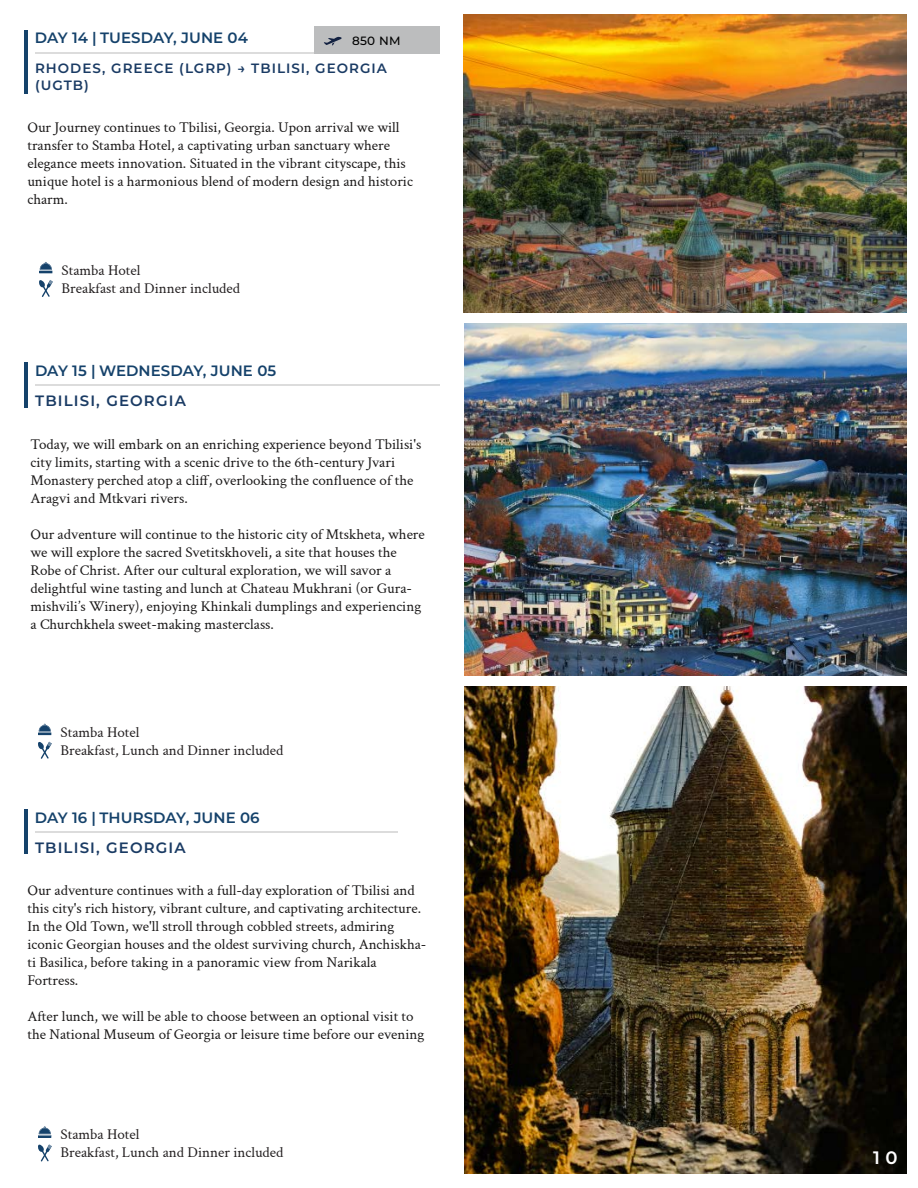
<style>
.page{position:relative;width:918px;height:1188px;background:#fff}
.page>*{position:absolute;margin:0;border:0;box-sizing:border-box;transform-origin:0 0}
.t1{font:600 18px "Montserrat";color:#fff}
.t2{font:15px/18px "Crimson Text";color:#1a1818}
.t3{font:15px/18px "Crimson Text";color:#231f20}
.t4{font:600 15px "Montserrat";letter-spacing:.005em;color:#15426b}
.t5{font:600 15px "Montserrat";letter-spacing:.075em;color:#1a3b64}
.t6{font:600 13.5px/17.7px "Montserrat";letter-spacing:.075em;color:#1a3b64}
.t7{font:500 12px "Montserrat";color:#000}
</style>
<div class="page">
<img style="left:464px;top:323px;width:442px;height:353px">
<img style="left:464px;top:14px;width:442px;height:299px">
<img style="left:464px;top:687px;width:442px;height:487px">
<hr style="left:35px;top:52px;width:363px;height:2px;background:#737373">
<svg style="left:39px;top:262px;width:13px;height:11px"></svg>
<svg style="left:39px;top:280px;width:14px;height:17px"></svg>
<hr style="left:24px;top:30px;width:4px;height:63px;background:#15426b">
<hr style="left:35px;top:385px;width:404px;height:1px;background:#737373">
<svg style="left:38px;top:724px;width:13px;height:11px"></svg>
<svg style="left:38px;top:741px;width:14px;height:18px"></svg>
<hr style="left:24px;top:363px;width:4px;height:45px;background:#15426b">
<hr style="left:35px;top:832px;width:363px;height:1px;background:#737373">
<svg style="left:38px;top:1126px;width:13px;height:12px"></svg>
<svg style="left:38px;top:1144px;width:14px;height:18px"></svg>
<hr style="left:24px;top:810px;width:4px;height:44px;background:#15426b">
<div style="left:314px;top:26px;width:126px;height:28px;background:#bcbdbe"></div>
<svg style="left:324px;top:37px;width:18px;height:8px"></svg>
<p class="t4" style="left:35px;top:27px;width:215px">DAY 14 | TUESDAY, JUNE 04</p>
<p class="t7" style="left:352px;top:33px;width:50px">850 NM</p>
<p class="t6" style="left:35px;top:58px;width:353px">RHODES, GREECE (LGRP) → TBILISI, GEORGIA (UGTB)</p>
<p class="t2" style="left:27px;top:118px;width:387px">Our Journey continues to Tbilisi, Georgia. Upon arrival we will transfer to Stamba Hotel, a captivating urban sanctuary where elegance meets innovation. Situated in the vibrant cityscape, this unique hotel is a harmonious blend of modern design and historic charm.</p>
<p class="t3" style="left:62px;top:261px;width:180px">Stamba Hotel<br>Breakfast and Dinner included</p>
<p class="t4" style="left:35px;top:360px;width:243px">DAY 15 | WEDNESDAY, JUNE 05</p>
<p class="t5" style="left:35px;top:390px;width:152px">TBILISI, GEORGIA</p>
<p class="t2" style="left:30px;top:434px;width:392px">Today, we will embark on an enriching experience beyond Tbilisi's city limits, starting with a scenic drive to the 6th-century Jvari Monastery perched atop a cliff, overlooking the confluence of the Aragvi and Mtkvari rivers.</p>
<p class="t2" style="left:30px;top:524px;width:396px">Our adventure will continue to the historic city of Mtskheta, where we will explore the sacred Svetitskhoveli, a site that houses the Robe of Christ. After our cultural exploration, we will savor a delightful wine tasting and lunch at Chateau Mukhrani (or Gura&shy;mishvili’s Winery), enjoying Khinkali dumplings and experiencing a Churchkhela sweet-making masterclass.</p>
<p class="t3" style="left:61px;top:722px;width:224px">Stamba Hotel<br>Breakfast, Lunch and Dinner included</p>
<p class="t4" style="left:35px;top:807px;width:226px">DAY 16 | THURSDAY, JUNE 06</p>
<p class="t5" style="left:35px;top:837px;width:152px">TBILISI, GEORGIA</p>
<p class="t2" style="left:27px;top:880px;width:401px">Our adventure continues with a full-day exploration of Tbilisi and this city's rich history, vibrant culture, and captivating architecture.<br>In the Old Town, we'll stroll through cobbled streets, admiring iconic Georgian houses and the oldest surviving church, Anchiskha&shy;ti Basilica, before taking in a panoramic view from Narikala Fortress.</p>
<p class="t2" style="left:27px;top:1006px;width:399px">After lunch, we will be able to choose between an optional visit to the National Museum of Georgia or leisure time before our evening</p>
<p class="t3" style="left:61px;top:1125px;width:224px">Stamba Hotel<br>Breakfast, Lunch and Dinner included</p>
<p class="t1" style="left:873px;top:1145px;width:26px">1 0</p>
</div>
